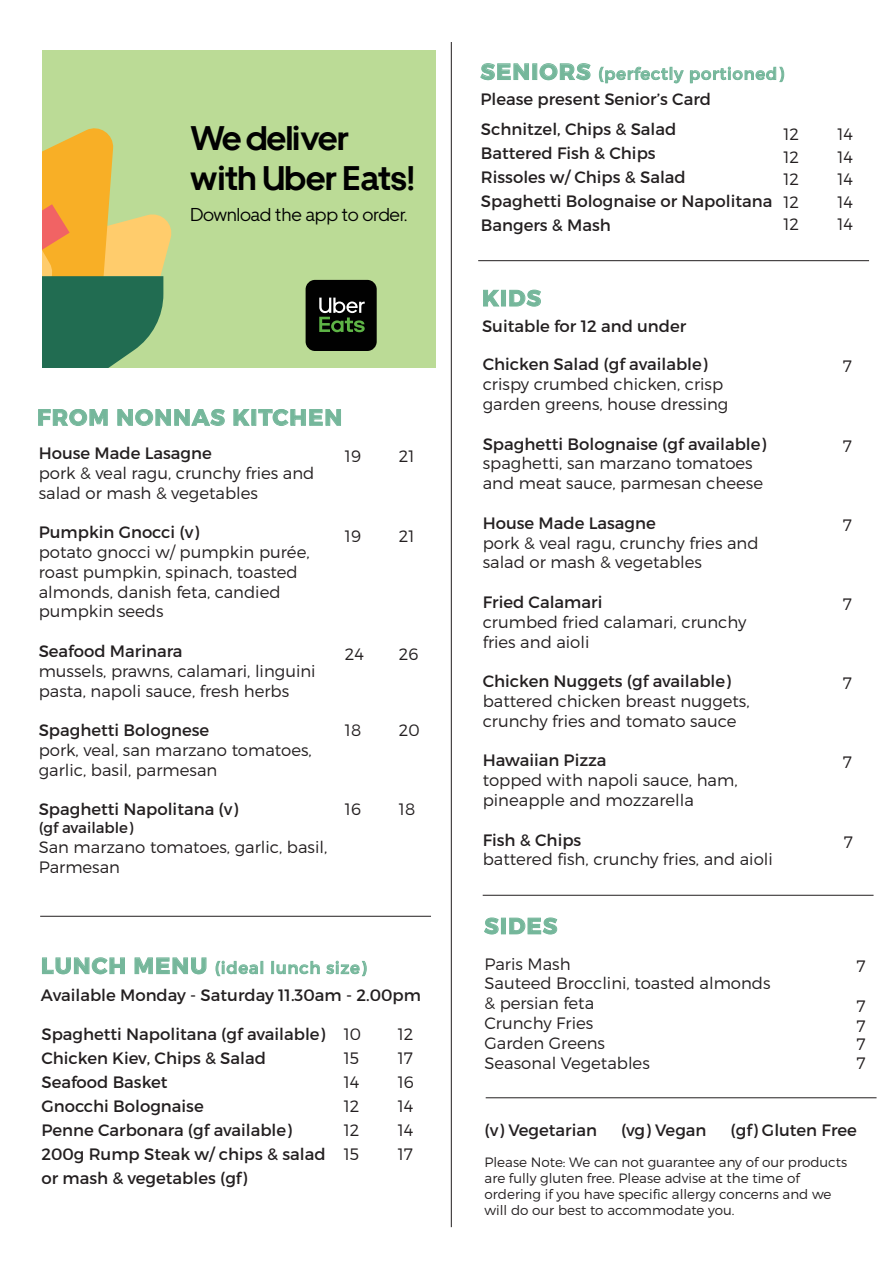
<style>
.page{position:relative;width:893px;height:1263px;background:#fff}
.page>*{position:absolute;margin:0;border:0;box-sizing:border-box;transform-origin:0 0}
.t1{font:700 33.9px/39.8px "Uber Move";letter-spacing:-.02em;color:#010101}
.t2{font:700 22.5px "Montserrat";letter-spacing:.05em;color:#75b79b}
.t3{font:18.45px "Uber Move";color:#010101}
.t4{font:300 16.5px/19.8px "Montserrat";color:#231f20}
.t5{font:16.5px/24px "Montserrat";color:#231f20}
.t6{font:15px "Montserrat";color:#231f20}
.t7{font:300 13.5px/16.2px "Montserrat";color:#231f20}
.s1{font-weight:700;font-size:22.5px;color:#75b79b}
.s2{color:#75b79b}
</style>
<div class="page">
<hr style="left:451px;top:42px;width:1px;height:1185px;background:#231f20">
<div style="left:532px;top:63px;width:5px;height:17px;border:1px solid #75b79b"></div>
<svg style="left:539px;top:63px;width:52px;height:18px"></svg>
<svg style="left:599px;top:66px;width:85px;height:18px"></svg>
<svg style="left:690px;top:66px;width:94px;height:17px"></svg>
<svg style="left:38px;top:409px;width:70px;height:17px"></svg>
<svg style="left:117px;top:409px;width:108px;height:17px"></svg>
<svg style="left:233px;top:409px;width:17px;height:17px"></svg>
<div style="left:251px;top:409px;width:5px;height:17px;border:1px solid #75b79b"></div>
<svg style="left:258px;top:409px;width:83px;height:17px"></svg>
<hr style="left:40px;top:916px;width:391px;height:1px;background:#231f20">
<svg style="left:483px;top:290px;width:17px;height:17px"></svg>
<div style="left:501px;top:290px;width:5px;height:16px;border:1px solid #75b79b"></div>
<svg style="left:509px;top:289px;width:32px;height:18px"></svg>
<hr style="left:478px;top:260px;width:391px;height:1px;background:#231f20">
<svg style="left:42px;top:957px;width:83px;height:17px"></svg>
<svg style="left:134px;top:957px;width:73px;height:17px"></svg>
<svg style="left:215px;top:960px;width:48px;height:16px"></svg>
<svg style="left:271px;top:961px;width:49px;height:13px"></svg>
<svg style="left:326px;top:960px;width:41px;height:16px"></svg>
<svg style="left:484px;top:917px;width:15px;height:18px"></svg>
<div style="left:501px;top:918px;width:5px;height:16px;border:1px solid #75b79b"></div>
<svg style="left:509px;top:917px;width:49px;height:18px"></svg>
<hr style="left:483px;top:895px;width:390px;height:1px;background:#231f20">
<hr style="left:486px;top:1097px;width:390px;height:1px;background:#231f20">
<div style="left:42px;top:51px;width:397px;height:111px;background:#bbdb96"></div>
<div style="left:42px;top:59px;width:397px;height:309px;background:#bbdb96"></div>
<svg style="left:42px;top:128px;width:130px;height:240px"></svg>
<svg style="left:480px;top:63px;width:49px;height:17px"></svg>
<div style="left:306px;top:280px;width:71px;height:71px;background:#010101;border-radius:9px"></div>
<svg style="left:319px;top:298px;width:46px;height:34px"></svg>
<div style="left:436px;top:26px;width:9px;height:378px;background:#fff"></div>
<h1 class="t1" style="left:190px;top:119px;width:226px">We deliver with Uber Eats!</h1>
<p class="t3" style="left:190px;top:207px;width:218px">Download the app to order.</p>
<h2 class="t2" style="left:37px;top:408px;width:307px">FROM NONNAS KITCHEN</h2>
<p class="t5" style="left:39px;top:442px;width:175px">House Made Lasagne</p>
<p class="t4" style="left:39px;top:464px;width:277px">pork &amp; veal ragu, crunchy fries and salad or mash &amp; vegetables</p>
<p class="t5" style="left:39px;top:521px;width:162px">Pumpkin Gnocci (v)</p>
<p class="t4" style="left:39px;top:543px;width:272px">potato gnocci w/ pumpkin purée, roast pumpkin, spinach, toasted almonds, danish feta, candied pumpkin seeds</p>
<p class="t5" style="left:39px;top:640px;width:145px">Seafood Marinara</p>
<p class="t4" style="left:39px;top:662px;width:278px">mussels, prawns, calamari, linguini pasta, napoli sauce, fresh herbs</p>
<p class="t5" style="left:39px;top:719px;width:172px">Spaghetti Bolognese</p>
<p class="t4" style="left:39px;top:741px;width:275px">pork, veal, san marzano tomatoes, garlic, basil, parmesan</p>
<p class="t5" style="left:39px;top:798px;width:201px">Spaghetti Napolitana (v)</p>
<p class="t6" style="left:39px;top:821px;width:96px">(gf available)</p>
<p class="t4" style="left:39px;top:838px;width:290px">San marzano tomatoes, garlic, basil,<br>Parmesan</p>
<p class="t4" style="left:345px;top:447px;width:18px">19</p>
<p class="t4" style="left:399px;top:447px;width:17px">21</p>
<p class="t4" style="left:345px;top:526px;width:18px">19</p>
<p class="t4" style="left:399px;top:526px;width:17px">21</p>
<p class="t4" style="left:345px;top:645px;width:21px">24</p>
<p class="t4" style="left:399px;top:645px;width:21px">26</p>
<p class="t4" style="left:345px;top:721px;width:18px">18</p>
<p class="t4" style="left:399px;top:721px;width:22px">20</p>
<p class="t4" style="left:345px;top:800px;width:18px">16</p>
<p class="t4" style="left:399px;top:800px;width:18px">18</p>
<p class="t5" style="left:41px;top:955px;width:381px;line-height:27px"><span class="s1">LUNCH MENU</span> <span class="s2">(ideal lunch size)<br></span>Available Monday - Saturday 11.30am - 2.00pm</p>
<p class="t5" style="left:41px;top:1023px;width:286px">Spaghetti Napolitana (gf available)<br>Chicken Kiev, Chips &amp; Salad<br>Seafood Basket<br>Gnocchi Bolognaise<br>Penne Carbonara (gf available)<br>200g Rump Steak w/ chips &amp; salad or mash &amp; vegetables (gf)</p>
<p class="t4" style="left:344px;top:1025px;width:19px">10</p>
<p class="t4" style="left:398px;top:1025px;width:17px">12</p>
<p class="t4" style="left:344px;top:1049px;width:17px">15</p>
<p class="t4" style="left:398px;top:1049px;width:17px">17</p>
<p class="t4" style="left:344px;top:1073px;width:17px">14</p>
<p class="t4" style="left:398px;top:1073px;width:18px">16</p>
<p class="t4" style="left:344px;top:1097px;width:17px">12</p>
<p class="t4" style="left:398px;top:1097px;width:17px">14</p>
<p class="t4" style="left:344px;top:1121px;width:17px">12</p>
<p class="t4" style="left:398px;top:1121px;width:17px">14</p>
<p class="t4" style="left:344px;top:1145px;width:17px">15</p>
<p class="t4" style="left:398px;top:1145px;width:17px">17</p>
<p class="t5" style="left:480px;top:62px;width:305px;line-height:25.5px"><span class="s1">SENIORS</span> <span class="s2">(perfectly portioned)<br></span>Please present Senior’s Card</p>
<p class="t5" style="left:481px;top:118px;width:293px">Schnitzel, Chips &amp; Salad<br>Battered Fish &amp; Chips<br>Rissoles w/ Chips &amp; Salad<br>Spaghetti Bolognaise or Napolitana<br>Bangers &amp; Mash</p>
<p class="t4" style="left:783px;top:125px;width:17px">12</p>
<p class="t4" style="left:837px;top:125px;width:17px">14</p>
<p class="t4" style="left:783px;top:148px;width:17px">12</p>
<p class="t4" style="left:837px;top:148px;width:17px">14</p>
<p class="t4" style="left:783px;top:170px;width:17px">12</p>
<p class="t4" style="left:837px;top:170px;width:17px">14</p>
<p class="t4" style="left:783px;top:193px;width:17px">12</p>
<p class="t4" style="left:837px;top:193px;width:17px">14</p>
<p class="t4" style="left:783px;top:215px;width:17px">12</p>
<p class="t4" style="left:837px;top:215px;width:17px">14</p>
<h2 class="t2" style="left:482px;top:288px;width:61px">KIDS</h2>
<p class="t5" style="left:482px;top:314px;width:206px">Suitable for 12 and under</p>
<p class="t5" style="left:483px;top:353px;width:226px">Chicken Salad (gf available)</p>
<p class="t4" style="left:483px;top:375px;width:247px">crispy crumbed chicken, crisp garden greens, house dressing</p>
<p class="t5" style="left:483px;top:432px;width:285px">Spaghetti Bolognaise (gf available)</p>
<p class="t4" style="left:483px;top:454px;width:282px">spaghetti, san marzano tomatoes and meat sauce, parmesan cheese</p>
<p class="t5" style="left:483px;top:512px;width:175px">House Made Lasagne</p>
<p class="t4" style="left:483px;top:534px;width:277px">pork &amp; veal ragu, crunchy fries and salad or mash &amp; vegetables</p>
<p class="t5" style="left:483px;top:591px;width:121px">Fried Calamari</p>
<p class="t4" style="left:483px;top:613px;width:265px">crumbed fried calamari, crunchy fries and aioli</p>
<p class="t5" style="left:483px;top:670px;width:250px">Chicken Nuggets (gf available)</p>
<p class="t4" style="left:483px;top:692px;width:268px">battered chicken breast nuggets, crunchy fries and tomato sauce</p>
<p class="t5" style="left:483px;top:749px;width:125px">Hawaiian Pizza</p>
<p class="t4" style="left:483px;top:771px;width:256px">topped with napoli sauce, ham, pineapple and mozzarella</p>
<p class="t5" style="left:483px;top:828px;width:100px">Fish &amp; Chips</p>
<p class="t4" style="left:483px;top:850px;width:292px">battered fish, crunchy fries, and aioli</p>
<h2 class="t2" style="left:484px;top:916px;width:75px">SIDES</h2>
<p class="t4" style="left:843px;top:357px;width:11px">7</p>
<p class="t4" style="left:843px;top:437px;width:11px">7</p>
<p class="t4" style="left:843px;top:516px;width:11px">7</p>
<p class="t4" style="left:843px;top:595px;width:11px">7</p>
<p class="t4" style="left:843px;top:674px;width:11px">7</p>
<p class="t4" style="left:843px;top:753px;width:11px">7</p>
<p class="t4" style="left:844px;top:832px;width:11px">7</p>
<p class="t4" style="left:484px;top:954px;width:288px">Paris Mash<br>Sauteed Brocclini, toasted almonds &amp; persian feta<br>Crunchy Fries<br>Garden Greens<br>Seasonal Vegetables</p>
<p class="t4" style="left:856px;top:957px;width:11px">7</p>
<p class="t4" style="left:856px;top:997px;width:11px;line-height:19px;text-align:justify">7<br>7<br>7<br>7</p>
<p class="t5" style="left:484px;top:1119px;width:114px">(v) Vegetarian</p>
<p class="t5" style="left:621px;top:1119px;width:87px">(vg) Vegan</p>
<p class="t5" style="left:730px;top:1119px;width:128px">(gf) Gluten Free</p>
<p class="t7" style="left:485px;top:1154px;width:364px">Please Note: We can not guarantee any of our products are fully gluten free. Please advise at the time of ordering if you have specific allergy concerns and we will do our best to accommodate you.</p>
</div>
